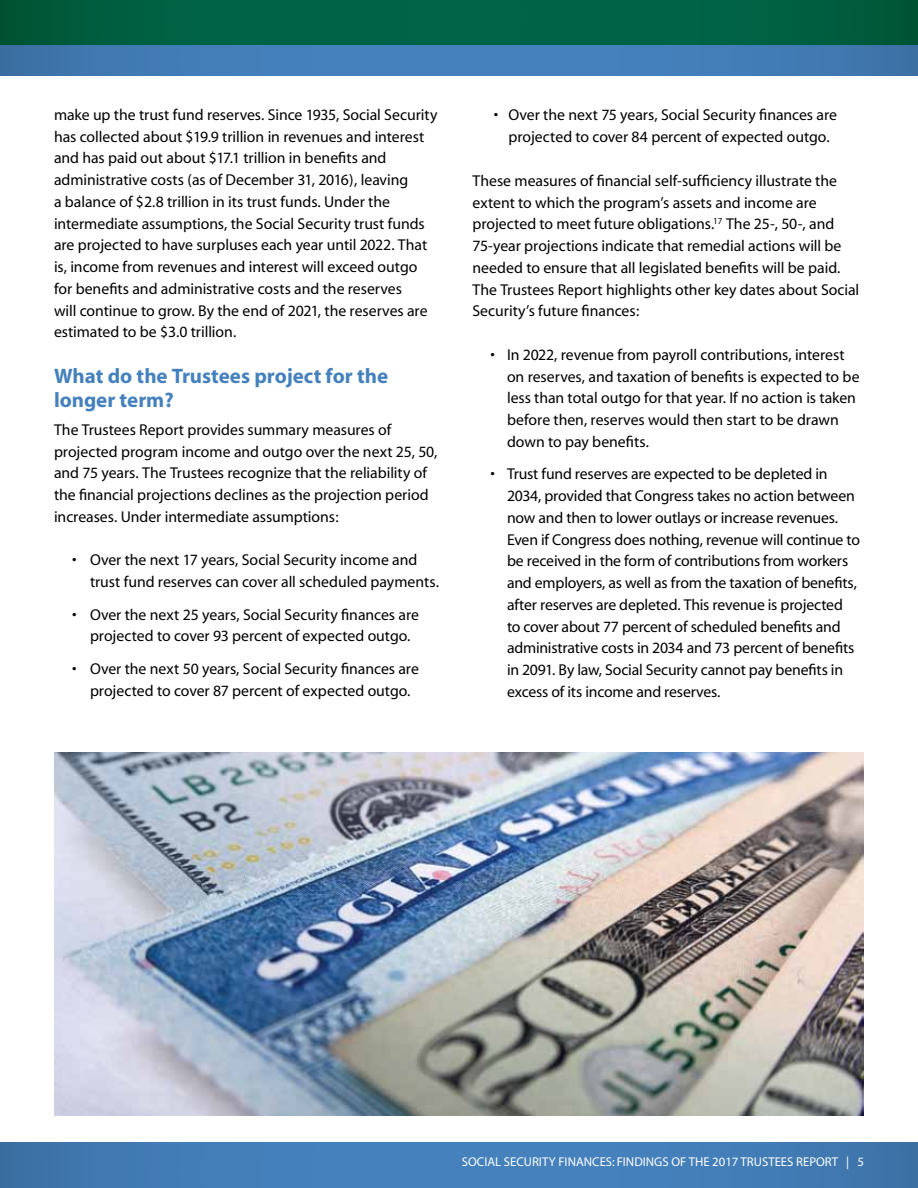
<style>
.page{position:relative;width:918px;height:1188px;background:#fff}
.page>*{position:absolute;margin:0;border:0;box-sizing:border-box;transform-origin:0 0}
.t1{font:700 21px/24px "Myriad";color:#4581bd}
.t2{font:15.75px/21.8px "Myriad";letter-spacing:-.005em;color:#000}
.t3{font:12.75px "Myriad";color:#fff}
</style>
<div class="page">
<svg style="left:0;top:1143px;width:918px;height:45px;background:#427cb6"></svg>
<svg style="left:0;top:45px;width:918px;height:30px;background:#427cb6"></svg>
<svg style="left:2px;top:0;width:916px;height:45px;background:#006042"></svg>
<hr style="left:0;top:0;width:2px;height:45px;background:#005130">
<img style="left:54px;top:752px;width:810px;height:364px">
<p class="t2" style="left:54px;top:104px;width:385px">make up the trust fund reserves. Since 1935, Social Security has collected about $19.9 trillion in revenues and interest and has paid out about $17.1 trillion in benefits and administrative costs (as of December 31, 2016), leaving<br>a balance of $2.8 trillion in its trust funds. Under the intermediate assumptions, the Social Security trust funds are projected to have surpluses each year until 2022. That is, income from revenues and interest will exceed outgo for benefits and administrative costs and the reserves<br>will continue to grow. By the end of 2021, the reserves are estimated to be $3.0 trillion.</p>
<h1 class="t1" style="left:54px;top:365px;width:336px">What do the Trustees project for the longer term?</h1>
<p class="t2" style="left:54px;top:419px;width:385px">The Trustees Report provides summary measures of projected program income and outgo over the next 25, 50, and 75 years. The Trustees recognize that the reliability of the financial projections declines as the projection period increases. Under intermediate assumptions:</p>
<p class="t2" style="left:90px;top:550px;width:351px;text-indent:-18px">• Over the next 17 years, Social Security income and trust fund reserves can cover all scheduled payments.</p>
<p class="t2" style="left:90px;top:604px;width:331px;text-indent:-18px">• Over the next 25 years, Social Security finances are projected to cover 93 percent of expected outgo.</p>
<p class="t2" style="left:90px;top:659px;width:330px;text-indent:-18px">• Over the next 50 years, Social Security finances are projected to cover 87 percent of expected outgo.</p>
<p class="t2" style="left:494px;top:104px;width:345px;text-align:center">• Over the next 75 years, Social Security finances are projected to cover 84 percent of expected outgo.</p>
<p class="t2" style="left:473px;top:170px;width:388px">These measures of financial self-sufficiency illustrate the extent to which the program’s assets and income are projected to meet future obligations.<sup>17</sup> The 25-, 50-, and 75-year projections indicate that remedial actions will be needed to ensure that all legislated benefits will be paid.<br>The Trustees Report highlights other key dates about Social Security’s future finances:</p>
<p class="t2" style="left:507px;top:344px;width:354px;text-indent:-17px">• In 2022, revenue from payroll contributions, interest on reserves, and taxation of benefits is expected to be less than total outgo for that year. If no action is taken before then, reserves would then start to be drawn down to pay benefits.</p>
<p class="t2" style="left:507px;top:464px;width:355px;text-indent:-17px">• Trust fund reserves are expected to be depleted in 2034, provided that Congress takes no action between now and then to lower outlays or increase revenues.<br>Even if Congress does nothing, revenue will continue to be received in the form of contributions from workers and employers, as well as from the taxation of benefits, after reserves are depleted. This revenue is projected to cover about 77 percent of scheduled benefits and administrative costs in 2034 and 73 percent of benefits in 2091. By law, Social Security cannot pay benefits in excess of its income and reserves.</p>
<p class="t3" style="left:462px;top:1155px;width:14px">Social</p>
<p class="t3" style="left:504px;top:1155px;width:14px">Securit</p>
<p class="t3" style="left:549px;top:1155px;width:24px">y Finances</p>
<p class="t3" style="left:612px;top:1155px;width:18px">: Findin</p>
<p class="t3" style="left:654px;top:1155px;width:43px">gsof the</p>
<p class="t3" style="left:712px;top:1155px;width:43px">2017 Trustees</p>
<p class="t3" style="left:796px;top:1155px;width:15px">Report</p>
<p class="t3" style="left:846px;top:1155px;width:19px">| 5</p>
</div>
